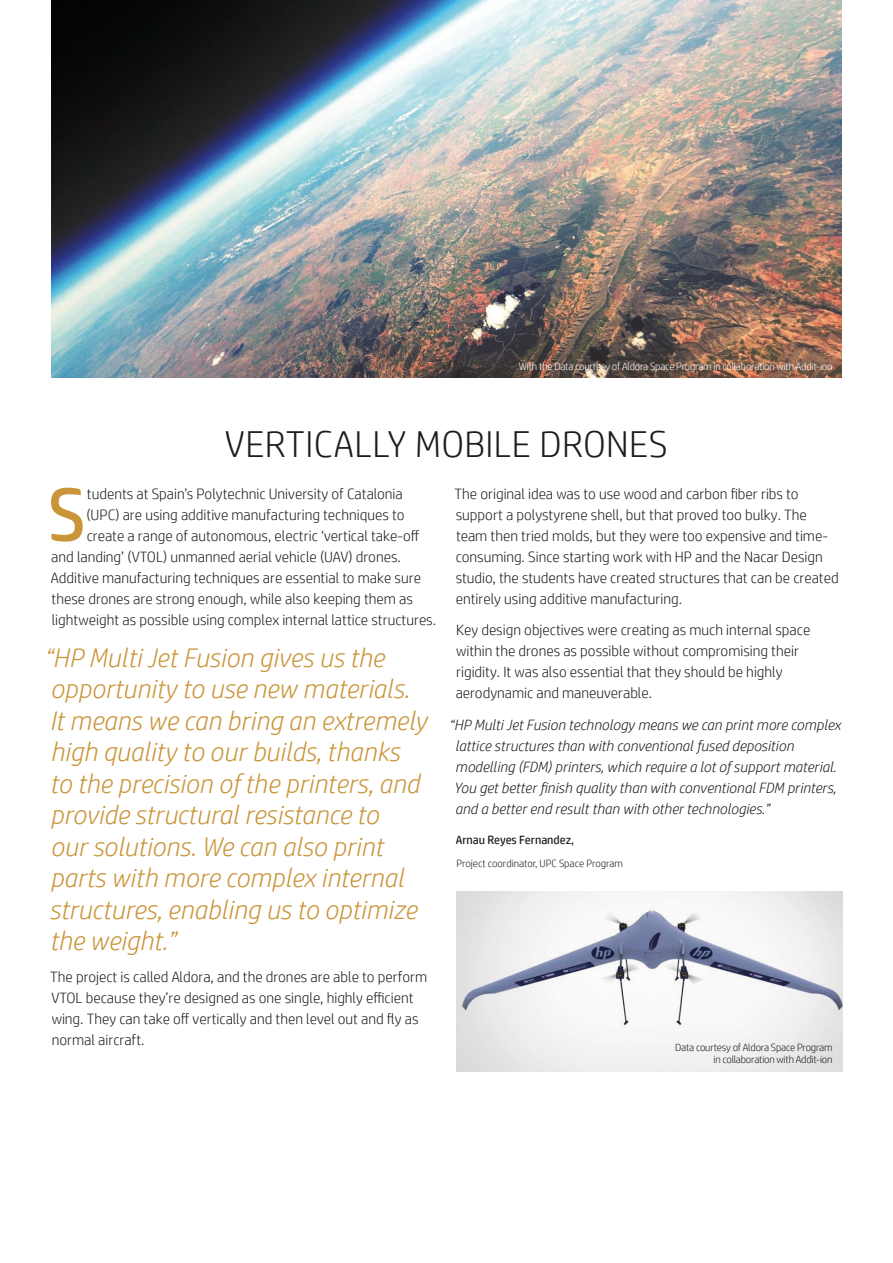
<style>
.page{position:relative;width:893px;height:1263px;background:#fff}
.page>*{position:absolute;margin:0;border:0;box-sizing:border-box;transform-origin:0 0}
.BODY{font:75.6px "HP Simplified";color:#ca9539}
.t1{font:300 37.5px "HP Simplified";letter-spacing:.01em;color:#1d1d1b}
.QUOTE{font:italic 300 27px/31.5px "HP Simplified";color:#ca9539}
.BODY-2{font:300 15px/21px "HP Simplified";color:#1d1d1b}
.BODY-3{font:italic 300 15px/21px "HP Simplified";color:#1d1d1b}
.QUOTE_NAME{font:12px "HP Simplified";color:#1d1d1b}
.QUOTE_TILE{font:300 10.5px "HP Simplified";letter-spacing:-.02em;color:#fff}
.QUOTE_TILE-2{font:300 10.5px/12px "HP Simplified";letter-spacing:-.02em;color:#1d1d1b;text-align:right}
.QUOTE_TILE-3{font:300 10.5px "HP Simplified";color:#1d1d1b}
</style>
<div class="page">
<img style="left:51px;top:0;width:790px;height:377px">
<img style="left:456px;top:891px;width:386px;height:180px">
<p class="QUOTE_TILE" style="left:519px;top:360px;width:315px">With the Data courtesy of Aldora Space Program in collaboration with Addit-ion</p>
<p class="t1" style="left:225px;top:422px;width:444px">VERTICALLY MOBILE DRONES</p>
<p class="BODY" style="left:47px;top:471px;width:40px">S</p>
<p class="BODY-2" style="left:87px;top:483px;width:317px">tudents at Spain’s Polytechnic University of Catalonia</p>
<p class="BODY-2" style="left:86px;top:504px;width:320px">(UPC) are using additive manufacturing techniques to</p>
<p class="BODY-2" style="left:87px;top:525px;width:334px">create a range of autonomous, electric ‘vertical take-off</p>
<p class="BODY-2" style="left:51px;top:546px;width:351px">and landing’ (VTOL) unmanned aerial vehicle (UAV) drones.</p>
<p class="BODY-2" style="left:51px;top:567px;width:372px">Additive manufacturing techniques are essential to make sure</p>
<p class="BODY-2" style="left:52px;top:588px;width:363px">these drones are strong enough, while also keeping them as</p>
<p class="BODY-2" style="left:52px;top:609px;width:386px">lightweight as possible using complex internal lattice structures.</p>
<p class="QUOTE" style="left:44px;top:641px;width:384px">“HP Multi Jet Fusion gives us the opportunity to use new materials.<br>It means we can bring an extremely high quality to our builds, thanks<br>to the precision of the printers, and provide structural resistance to<br>our solutions. We can also print parts with more complex internal structures, enabling us to optimize the weight.”</p>
<p class="BODY-2" style="left:50px;top:966px;width:378px">The project is called Aldora, and the drones are able to perform VTOL because they’re designed as one single, highly efficient wing. They can take off vertically and then level out and fly as normal aircraft.</p>
<p class="BODY-2" style="left:455px;top:483px;width:386px">The original idea was to use wood and carbon fiber ribs to support a polystyrene shell, but that proved too bulky. The team then tried molds, but they were too expensive and time&shy;consuming. Since starting work with HP and the Nacar Design studio, the students have created structures that can be created entirely using additive manufacturing.</p>
<p class="BODY-2" style="left:456px;top:619px;width:356px">Key design objectives were creating as much internal space within the drones as possible without compromising their rigidity. It was also essential that they should be highly aerodynamic and maneuverable.</p>
<p class="BODY-3" style="left:454px;top:714px;width:388px;text-indent:-5px">“HP Multi Jet Fusion technology means we can print more complex lattice structures than with conventional fused deposition modelling (FDM) printers, which require a lot of support material.<br>You get better finish quality than with conventional FDM printers, and a better end result than with other technologies.”</p>
<p class="QUOTE_NAME" style="left:456px;top:833px;width:120px">Arnau Reyes Fernandez,</p>
<p class="QUOTE_TILE-3" style="left:456px;top:857px;width:168px">Project coordinator, UPC Space Program</p>
<p class="QUOTE_TILE-2" style="left:675px;top:1041px;width:159px">Data courtesy of Aldora Space Program in collaboration with Addit-ion</p>
</div>
